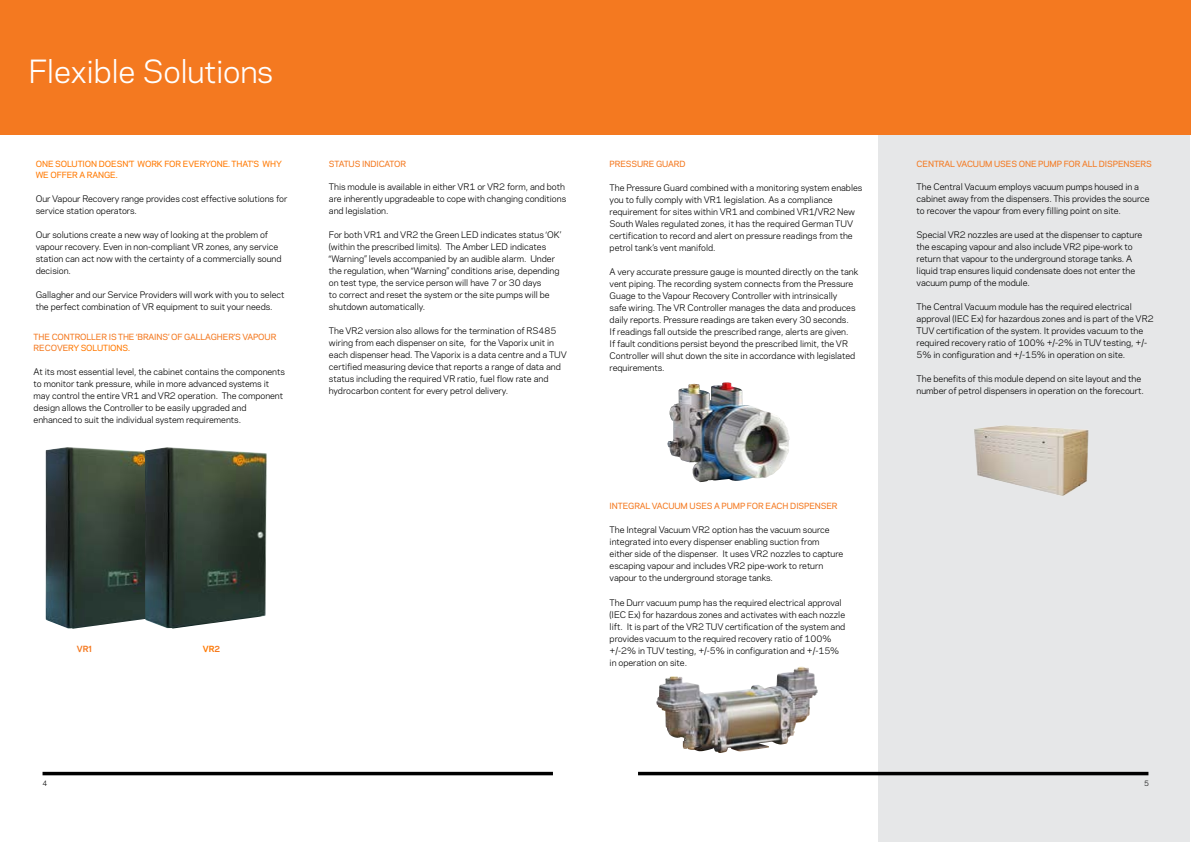
<style>
.page{position:relative;width:1191px;height:842px;background:#fff}
.page>*{position:absolute;margin:0;border:0;box-sizing:border-box;transform-origin:0 0}
.t1{font:30px "Galaxie Polaris";letter-spacing:-.01em;color:#fff}
.t2{font:8.5px/12px "Galaxie Polaris";letter-spacing:-.005em;color:#000}
.t3{font:500 8px/11.5px "Galaxie Polaris";letter-spacing:-.01em;color:#f47920}
.t4{font:500 8px/11.5px "Galaxie Polaris";letter-spacing:-.01em;color:#ff7900}
.t5{font:700 8px "Galaxie Polaris";color:#f47920}
.t6{font:700 8px "Galaxie Polaris";color:#ff7900}
.t7{font:7px "Galaxie Polaris";color:#000}
.s1{color:#ff7900}
.s2{color:#f47920}
</style>
<div class="page">
<div style="left:877px;top:117px;width:312px;height:724px;background:#e6e7e8"></div>
<img style="left:667px;top:382px;width:120px;height:100px">
<img style="left:656px;top:667px;width:145px;height:86px">
<img style="left:46px;top:447px;width:99px;height:182px">
<img style="left:145px;top:447px;width:122px;height:181px">
<div style="left:0;top:0;width:1191px;height:134px;background:#f47920"></div>
<img style="left:974px;top:425px;width:115px;height:71px">
<hr style="left:43px;top:772px;width:510px;height:3px;background:#000">
<hr style="left:638px;top:772px;width:510px;height:3px;background:#000">
<h1 class="t1" style="left:28px;top:49px;width:246px">Flexible Solutions</h1>
<h1 class="t1" style="left:37px;top:56px;width:241px">Flexible solutions</h1>
<p class="t4" style="left:36px;top:157px;width:248px">ONE SOLUTION DOESN’T WORK FOR EVERYONE. THAT’S WHY<br>WE OFFER A RANGE.</p>
<p class="t2" style="left:36px;top:192px;width:253px">Our Vapour Recovery range provides cost effective solutions for service station operators.</p>
<p class="t2" style="left:36px;top:228px;width:247px">Our solutions create a new way of looking at the problem of vapour recovery. Even in non-compliant VR zones, any service station can act now with the certainty of a commercially sound decision.</p>
<p class="t2" style="left:36px;top:288px;width:250px">Gallagher and our Service Providers will work with you to select the perfect combination of VR equipment to suit your needs.</p>
<p class="t3" style="left:34px;top:330px;width:244px">THE CONTROLLER IS THE ‘BRAINS’ OF GALLAGHER’S VAPOUR<br>RECOVE<span class="s1">RY SOLUTIONS.</span></p>
<p class="t2" style="left:34px;top:365px;width:253px">At its most essential level, the cabinet contains the components to monitor tank pressure, while in more advanced systems it may control the entire VR1 and VR2 operation. The component design allows the Controller to be easily upgraded and enhanced to suit the individual system requirements.</p>
<p class="t3" style="left:329px;top:157px;width:79px">STATUS INDICATOR</p>
<p class="t2" style="left:329px;top:180px;width:239px">This module is available in either VR1 or VR2 form, and both are inherently upgradeable to cope with changing conditions and legislation.</p>
<p class="t2" style="left:329px;top:228px;width:234px">For both VR1 and VR2 the Green LED indicates status ‘OK’ (within the prescribed limits). The Amber LED indicates “Warning” levels accompanied by an audible alarm. Under the regulation, when “Warning” conditions arise, depending on test type, the service person will have 7 or 30 days<br>to correct and reset the system or the site pumps will be shutdown automatically.</p>
<p class="t2" style="left:329px;top:324px;width:239px">The VR2 version also allows for the termination of RS485 wiring from each dispenser on site, for the Vaporix unit in each dispenser head. The Vaporix is a data centre and a TUV certified measuring device that reports a range of data and status including the required VR ratio, fuel flow rate and hydrocarbon content for every petrol delivery.</p>
<p class="t5" style="left:77px;top:642px;width:17px">VR1</p>
<p class="t6" style="left:203px;top:642px;width:19px">VR<span class="s2">2</span></p>
<p class="t3" style="left:609px;top:157px;width:77px">PRESSURE GUARD</p>
<p class="t2" style="left:609px;top:181px;width:254px">The Pressure Guard combined with a monitoring system enables you to fully comply with VR1 legislation. As a compliance requirement for sites within VR1 and combined VR1/VR2 New South Wales regulated zones, it has the required German TUV certification to record and alert on pressure readings from the petrol tank’s vent manifold.</p>
<p class="t2" style="left:609px;top:265px;width:250px">A very accurate pressure gauge is mounted directly on the tank vent piping. The recording system connects from the Pressure Guage to the Vapour Recovery Controller with intrinsically<br>safe wiring. The VR Controller manages the data and produces daily reports. Pressure readings are taken every 30 seconds.<br>If readings fall outside the prescribed range, alerts are given.<br>If fault conditions persist beyond the prescribed limit, the VR Controller will shut down the site in accordance with legislated requirements.</p>
<p class="t3" style="left:609px;top:500px;width:229px">INTEGRAL VACUUM USES A PUMP FOR EACH DISPENSER</p>
<p class="t2" style="left:609px;top:524px;width:235px">The Integral Vacuum VR2 option has the vacuum source integrated into every dispenser enabling suction from either side of the dispenser. It uses VR2 nozzles to capture escaping vapour and includes VR2 pipe-work to return vapour to the underground storage tanks.</p>
<p class="t2" style="left:609px;top:596px;width:237px">The Durr vacuum pump has the required electrical approval (IEC Ex) for hazardous zones and activates with each nozzle lift. It is part of the VR2 TUV certification of the system and provides vacuum to the required recovery ratio of 100% +/-2% in TUV testing, +/-5% in configuration and +/-15% in operation on site.</p>
<p class="t3" style="left:916px;top:157px;width:237px">CENTRAL VACUUM USES ONE PUMP FOR ALL DISPENSERS</p>
<p class="t2" style="left:916px;top:180px;width:234px">The Central Vacuum employs vacuum pumps housed in a cabinet away from the dispensers. This provides the source to recover the vapour from every filling point on site.</p>
<p class="t2" style="left:916px;top:228px;width:227px">Special VR2 nozzles are used at the dispenser to capture the escaping vapour and also include VR2 pipe-work to return that vapour to the underground storage tanks. A liquid trap ensures liquid condensate does not enter the vacuum pump of the module.</p>
<p class="t2" style="left:916px;top:300px;width:238px">The Central Vacuum module has the required electrical approval (IEC Ex) for hazardous zones and is part of the VR2<br>TUV certification of the system. It provides vacuum to the required recovery ratio of 100% +/-2% in TUV testing, +/- 5% in configuration and +/-15% in operation on site.</p>
<p class="t2" style="left:916px;top:372px;width:229px">The benefits of this module depend on site layout and the number of petrol dispensers in operation on the forecourt.</p>
<p class="t7" style="left:43px;top:778px;width:6px">4</p>
<p class="t7" style="left:1144px;top:778px;width:6px">5</p>
</div>
